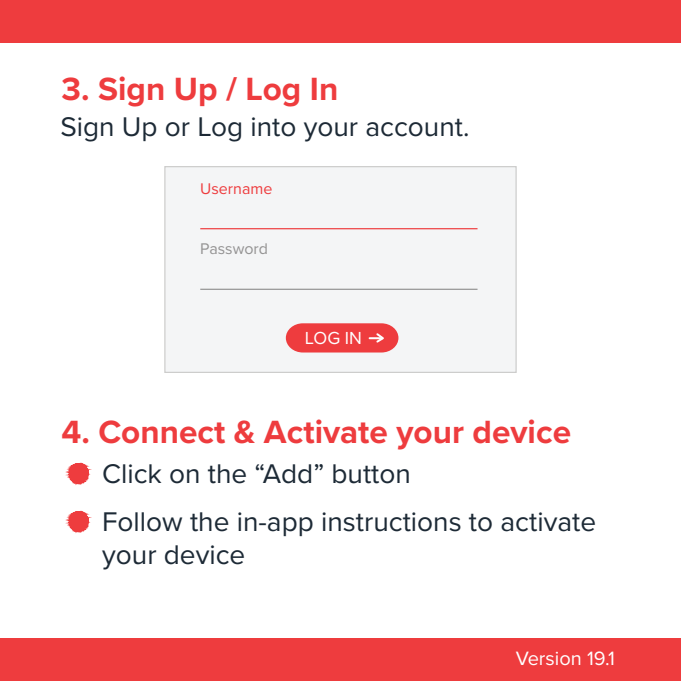
<style>
.page{position:relative;width:681px;height:681px;background:#fff}
.page>*{position:absolute;margin:0;border:0;box-sizing:border-box;transform-origin:0 0}
.t1{font:700 33.2px "Proxima Nova";color:#ee3c3e}
.t2{font:28px/33.6px "Proxima Nova";color:#1d2a36}
.t3{font:20px "Proxima Nova";color:#fff}
.t4{font:18px "Proxima Nova";color:#fff}
.t5{font:16px "Proxima Nova";color:#ee3c3e}
.t6{font:16px "Proxima Nova";color:#949393}
</style>
<div class="page">
<div style="left:0;top:0;width:680px;height:42px;background:#ee3c3e"></div>
<div style="left:0;top:638px;width:680px;height:42px;background:#ee3c3e"></div>
<div style="left:164px;top:166px;width:352px;height:207px;background:#f4f5f6;border:1px solid #cccccb"></div>
<hr style="left:200px;top:228px;width:277px;height:1px;background:#ee3c3e">
<hr style="left:200px;top:288px;width:277px;height:2px;background:#939393">
<svg style="left:286px;top:323px;width:112px;height:29px;background:#ee4b4d"></svg>
<svg style="left:68px;top:462px;width:21px;height:22px"></svg>
<svg style="left:68px;top:510px;width:21px;height:22px"></svg>
<p class="t1" style="left:61px;top:64px;width:278px">3. Sign Up / Log In</p>
<p class="t2" style="left:60px;top:108px;width:410px">Sign Up or Log into your account.</p>
<p class="t5" style="left:200px;top:177px;width:74px">Username</p>
<p class="t6" style="left:200px;top:237px;width:69px">Password</p>
<p class="t4" style="left:305px;top:324px;width:59px">LOG IN</p>
<p class="t1" style="left:61px;top:407px;width:511px">4. Connect &amp; Activate your device</p>
<p class="t2" style="left:102px;top:455px;width:310px">Click on the “Add” button</p>
<p class="t2" style="left:102px;top:503px;width:495px">Follow the in-app instructions to activate your device</p>
<p class="t3" style="left:515px;top:642px;width:101px">Version 19.1</p>
</div>
